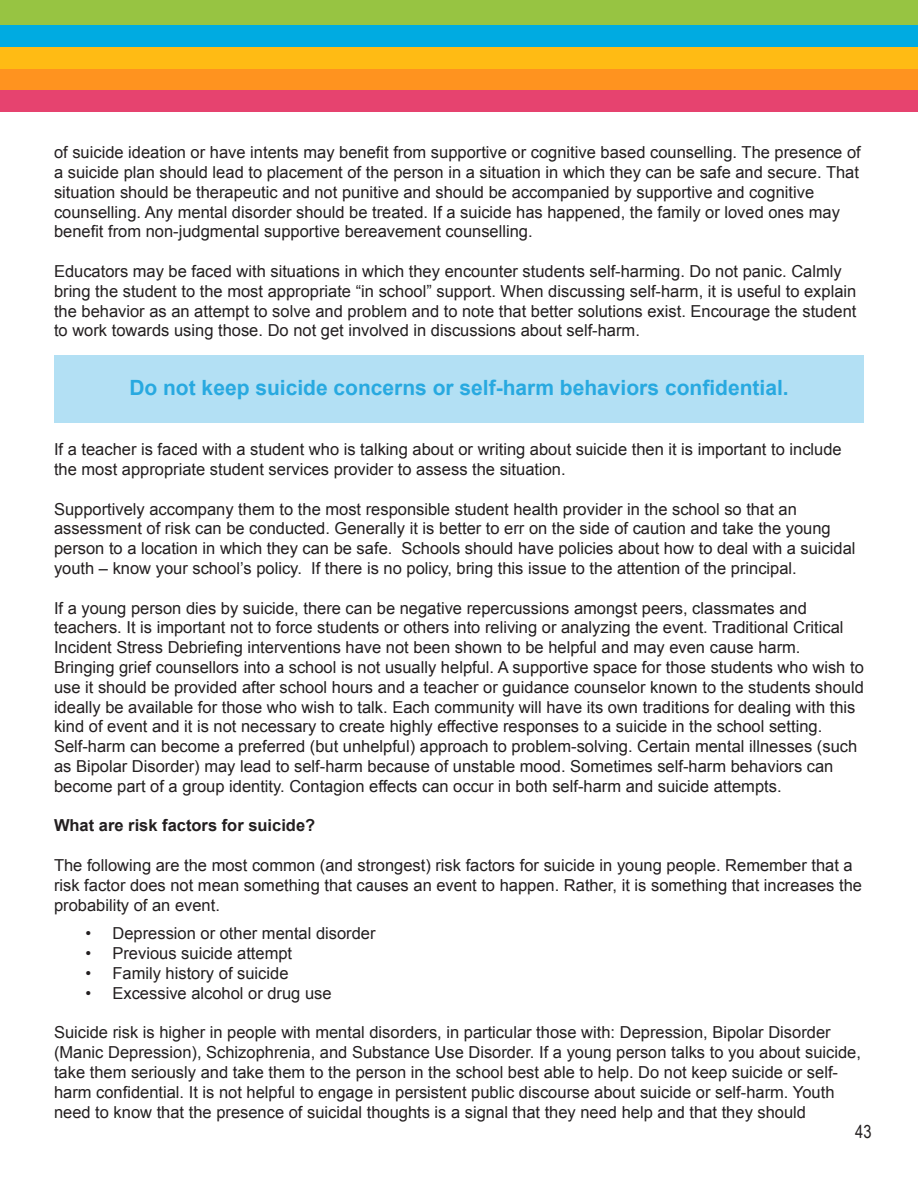
<style>
.page{position:relative;width:918px;height:1188px;background:#fff}
.page>*{position:absolute;margin:0;border:0;box-sizing:border-box;transform-origin:0 0}
.t1{font:700 21px "Arial";color:#28a9e0}
.t2{font:18px "Arial Narrow";color:#231f20}
.t3{font:16.5px/19.8px "Arial";color:#231f20}
.t4{font:700 16.5px "Arial";color:#231f20}
</style>
<div class="page">
<div style="left:0;top:0;width:918px;height:25px;background:#97c442"></div>
<div style="left:0;top:90px;width:918px;height:22px;background:#e6436f"></div>
<div style="left:0;top:68px;width:918px;height:22px;background:#ff931f"></div>
<div style="left:0;top:47px;width:918px;height:21px;background:#ffbb14"></div>
<div style="left:0;top:25px;width:918px;height:22px;background:#00abe1"></div>
<div style="left:54px;top:356px;width:810px;height:67px;background:#b3e0f4"></div>
<p class="t3" style="left:54px;top:143px;width:808px">of suicide ideation or have intents may benefit from supportive or cognitive based counselling. The presence of a suicide plan should lead to placement of the person in a situation in which they can be safe and secure. That situation should be therapeutic and not punitive and should be accompanied by supportive and cognitive counselling. Any mental disorder should be treated. If a suicide has happened, the family or loved ones may benefit from non-judgmental supportive bereavement counselling.</p>
<p class="t3" style="left:54px;top:262px;width:804px">Educators may be faced with situations in which they encounter students self-harming. Do not panic. Calmly bring the student to the most appropriate “in school” support. When discussing self-harm, it is useful to explain the behavior as an attempt to solve and problem and to note that better solutions exist. Encourage the student to work towards using those. Do not get involved in discussions about self-harm.</p>
<p class="t1" style="left:129px;top:373px;width:661px">Do not keep suicide concerns or self-harm behaviors confidential.</p>
<p class="t3" style="left:54px;top:440px;width:789px">If a teacher is faced with a student who is talking about or writing about suicide then it is important to include the most appropriate student services provider to assess the situation.</p>
<p class="t3" style="left:54px;top:499px;width:803px">Supportively accompany them to the most responsible student health provider in the school so that an assessment of risk can be conducted. Generally it is better to err on the side of caution and take the young person to a location in which they can be safe. Schools should have policies about how to deal with a suicidal youth – know your school’s policy. If there is no policy, bring this issue to the attention of the principal.</p>
<p class="t3" style="left:54px;top:598px;width:811px">If a young person dies by suicide, there can be negative repercussions amongst peers, classmates and teachers. It is important not to force students or others into reliving or analyzing the event. Traditional Critical Incident Stress Debriefing interventions have not been shown to be helpful and may even cause harm.<br>Bringing grief counsellors into a school is not usually helpful. A supportive space for those students who wish to use it should be provided after school hours and a teacher or guidance counselor known to the students should ideally be available for those who wish to talk. Each community will have its own traditions for dealing with this kind of event and it is not necessary to create highly effective responses to a suicide in the school setting.<br>Self-harm can become a preferred (but unhelpful) approach to problem-solving. Certain mental illnesses (such as Bipolar Disorder) may lead to self-harm because of unstable mood. Sometimes self-harm behaviors can become part of a group identity. Contagion effects can occur in both self-harm and suicide attempts.</p>
<p class="t4" style="left:54px;top:815px;width:263px">What are risk factors for suicide?</p>
<p class="t3" style="left:54px;top:856px;width:810px">The following are the most common (and strongest) risk factors for suicide in young people. Remember that a risk factor does not mean something that causes an event to happen. Rather, it is something that increases the probability of an event.</p>
<p class="t3" style="left:85px;top:924px;width:292px">• Depression or other mental disorder</p>
<p class="t3" style="left:85px;top:944px;width:208px">• Previous suicide attempt</p>
<p class="t3" style="left:85px;top:964px;width:205px">• Family history of suicide</p>
<p class="t3" style="left:85px;top:983px;width:248px">• Excessive alcohol or drug use</p>
<p class="t3" style="left:54px;top:1023px;width:809px">Suicide risk is higher in people with mental disorders, in particular those with: Depression, Bipolar Disorder (Manic Depression), Schizophrenia, and Substance Use Disorder. If a young person talks to you about suicide, take them seriously and take them to the person in the school best able to help. Do not keep suicide or self&shy;harm confidential. It is not helpful to engage in persistent public discourse about suicide or self-harm. Youth need to know that the presence of suicidal thoughts is a signal that they need help and that they should</p>
<p class="t2" style="left:855px;top:1119px;width:18px">43</p>
</div>
